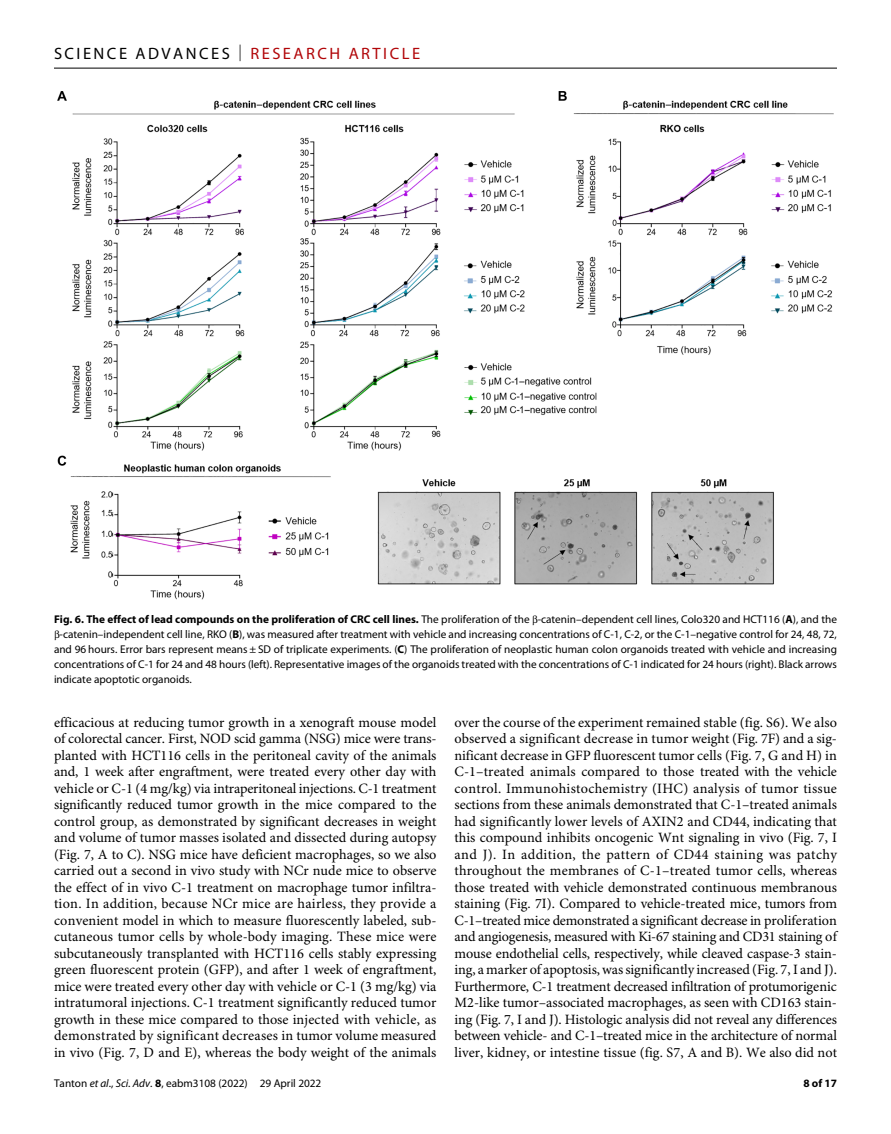
<style>
.page{position:relative;width:891px;height:1134px;background:#fff}
.page>*{position:absolute;margin:0;border:0;box-sizing:border-box;transform-origin:0 0}
.t1{font:16.5px "Myriad Pro";letter-spacing:.15em;color:#000}
.t2{font:14.25px/16.5px "Minion Pro";color:#000;text-align:justify}
.t3{font:11.25px "Myriad Pro";color:#000}
.t4{font:700 11.25px "Myriad Pro";color:#000}
.s1{font-weight:300}
.s2{color:#b10508}
.s3{font-weight:700}
.s4{font-style:italic}
</style>
<div class="page">
<hr style="left:54px;top:68px;width:783px;height:1px;background:#000">
<img style="left:57px;top:91px;width:777px;height:509px">
<p class="t1" style="left:54px;top:40px;width:368px">SCIENCE ADVANCES <span class="s1">|</span> <span class="s2">RESEARCH ARTICLE</span></p>
<p class="t3" style="left:54px;top:611px;width:784px"><span class="s3">Fig. 6. The effect of lead compounds on the proliferation of CRC cell lines.</span> The proliferation of the -catenin–dependent cell lines, Colo320 and HCT116 (<span class="s3">A</span>), and the</p>
<p class="t3" style="left:60px;top:626px;width:779px">-catenin–independent cell line, RKO (<span class="s3">B</span>), was measured after treatment with vehicle and increasing concentrations of C-1, C-2, or the C-1–negative control for 24, 48, 72,</p>
<p class="t3" style="left:54px;top:641px;width:784px">and 96 hours. Error bars represent means ± SD of triplicate experiments. (<span class="s3">C</span>) The proliferation of neoplastic human colon organoids treated with vehicle and increasing</p>
<p class="t3" style="left:54px;top:656px;width:784px">concentrations of C-1 for 24 and 48 hours (left). Representative images of the organoids treated with the concentrations of C-1 indicated for 24 hours (right). Black arrows</p>
<p class="t3" style="left:54px;top:671px;width:139px">indicate apoptotic organoids.</p>
<p class="t2" style="left:54px;top:715px;width:384px">efficacious at reducing tumor growth in a xenograft mouse model of colorectal cancer. First, NOD scid gamma (NSG) mice were trans&shy;planted with HCT116 cells in the peritoneal cavity of the animals and, 1 week after engraftment, were treated every other day with vehicle or C-1 (4 mg/kg) via intraperitoneal injections. C-1 treatment significantly reduced tumor growth in the mice compared to the control group, as demonstrated by significant decreases in weight and volume of tumor masses isolated and dissected during autopsy (Fig. 7, A to C). NSG mice have deficient macrophages, so we also carried out a second in vivo study with NCr nude mice to observe the effect of in vivo C-1 treatment on macrophage tumor infiltra&shy;tion. In addition, because NCr mice are hairless, they provide a convenient model in which to measure fluorescently labeled, sub&shy;cutaneous tumor cells by whole-body imaging. These mice were subcutaneously transplanted with HCT116 cells stably expressing green fluorescent protein (GFP), and after 1 week of engraftment, mice were treated every other day with vehicle or C-1 (3 mg/kg) via intratumoral injections. C-1 treatment significantly reduced tumor growth in these mice compared to those injected with vehicle, as demonstrated by significant decreases in tumor volume measured in vivo (Fig. 7, D and E), whereas the body weight of the animals</p>
<p class="t2" style="left:454px;top:715px;width:384px">over the course of the experiment remained stable (fig. S6). We also observed a significant decrease in tumor weight (Fig. 7F) and a sig&shy;nificant decrease in GFP fluorescent tumor cells (Fig. 7, G and H) in C-1–treated animals compared to those treated with the vehicle control. Immunohistochemistry (IHC) analysis of tumor tissue sections from these animals demonstrated that C-1–treated animals had significantly lower levels of AXIN2 and CD44, indicating that this compound inhibits oncogenic Wnt signaling in vivo (Fig. 7, I and J). In addition, the pattern of CD44 staining was patchy throughout the membranes of C-1–treated tumor cells, whereas those treated with vehicle demonstrated continuous membranous staining (Fig. 7I). Compared to vehicle-treated mice, tumors from C-1–treated mice demonstrated a significant decrease in proliferation and angiogenesis, measured with Ki-67 staining and CD31 staining of mouse endothelial cells, respectively, while cleaved caspase-3 stain&shy;ing, a marker of apoptosis, was significantly increased (Fig. 7, I and J).<br>Furthermore, C-1 treatment decreased infiltration of protumorigenic M2-like tumor–associated macrophages, as seen with CD163 stain&shy;ing (Fig. 7, I and J). Histologic analysis did not reveal any differences between vehicle- and C-1–treated mice in the architecture of normal liver, kidney, or intestine tissue (fig. S7, A and B). We also did not</p>
<p class="t3" style="left:54px;top:1074px;width:269px">Tanton <span class="s4">et al</span>., <span class="s4">Sci. Adv.</span> <span class="s3">8</span>, eabm3108 (2022) 29 April 2022</p>
<p class="t4" style="left:803px;top:1074px;width:35px">8 of 17</p>
</div>
